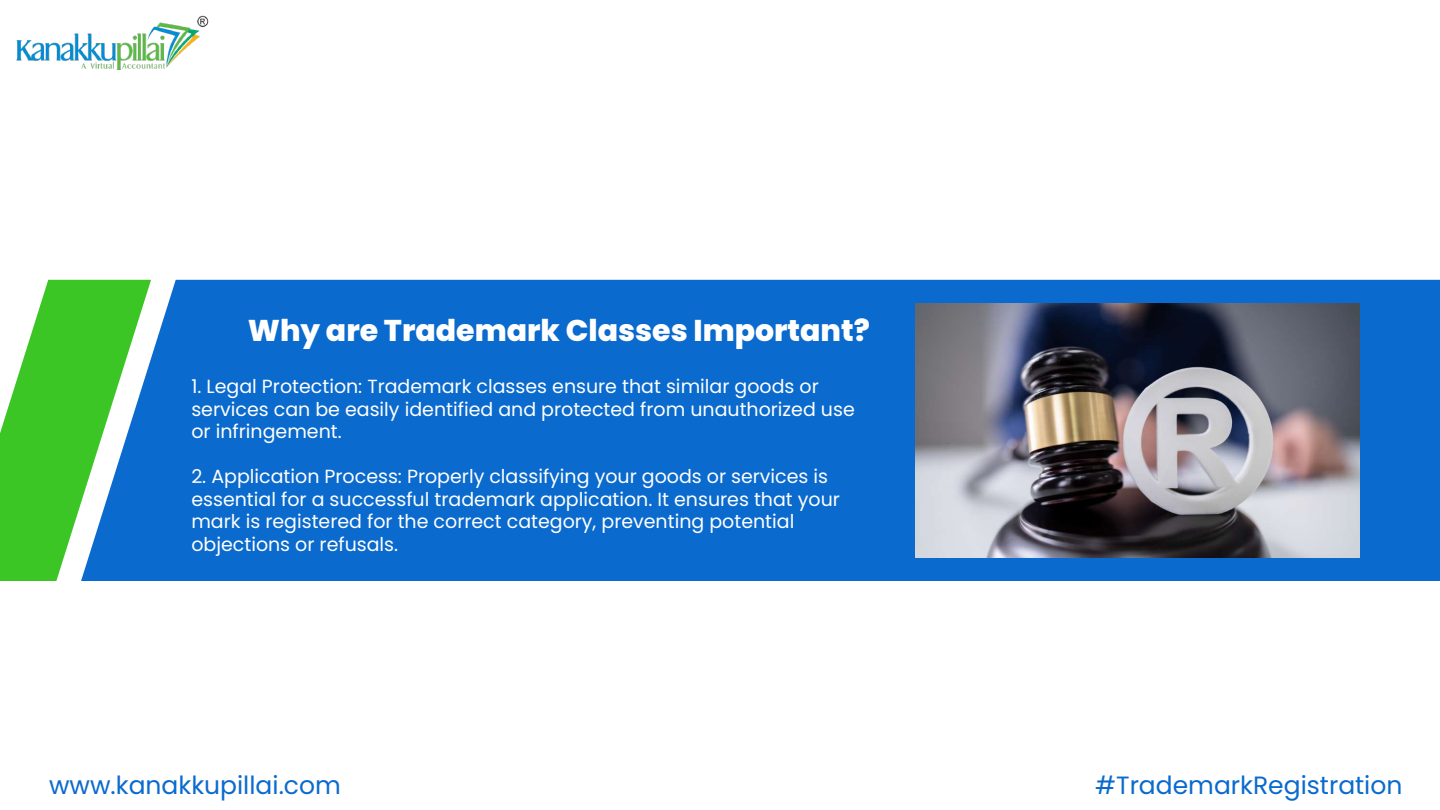
<style>
.page{position:relative;width:1440px;height:810px;background:#fff}
.page>*{position:absolute;margin:0;border:0;box-sizing:border-box;transform-origin:0 0}
.t1{font:800 30px "Poppins";color:#fff}
.t2{font:25px "Poppins";color:#0a6acd}
.t3{font:19px/22.5px "Poppins";color:#fff}
</style>
<div class="page">
<div style="left:151px;top:280px;width:1289px;height:301px;background:#0a6acd"></div>
<img style="left:915px;top:304px;width:444px;height:253px">
<svg style="left:0;top:280px;width:151px;height:301px"></svg>
<img style="left:17px;top:15px;width:192px;height:55px">
<h1 class="t1" style="left:248px;top:309px;width:624px">Why are Trademark Classes Important?</h1>
<p class="t3" style="left:191px;top:375px;width:665px">1. Legal Protection: Trademark classes ensure that similar goods or services can be easily identified and protected from unauthorized use or infringement.</p>
<p class="t3" style="left:191px;top:465px;width:650px">2. Application Process: Properly classifying your goods or services is essential for a successful trademark application. It ensures that your mark is registered for the correct category, preventing potential objections or refusals.</p>
<h2 class="t2" style="left:49px;top:768px;width:293px">www.kanakkupillai.com</h2>
<h2 class="t2" style="left:1095px;top:768px;width:309px">#TrademarkRegistration</h2>
</div>
